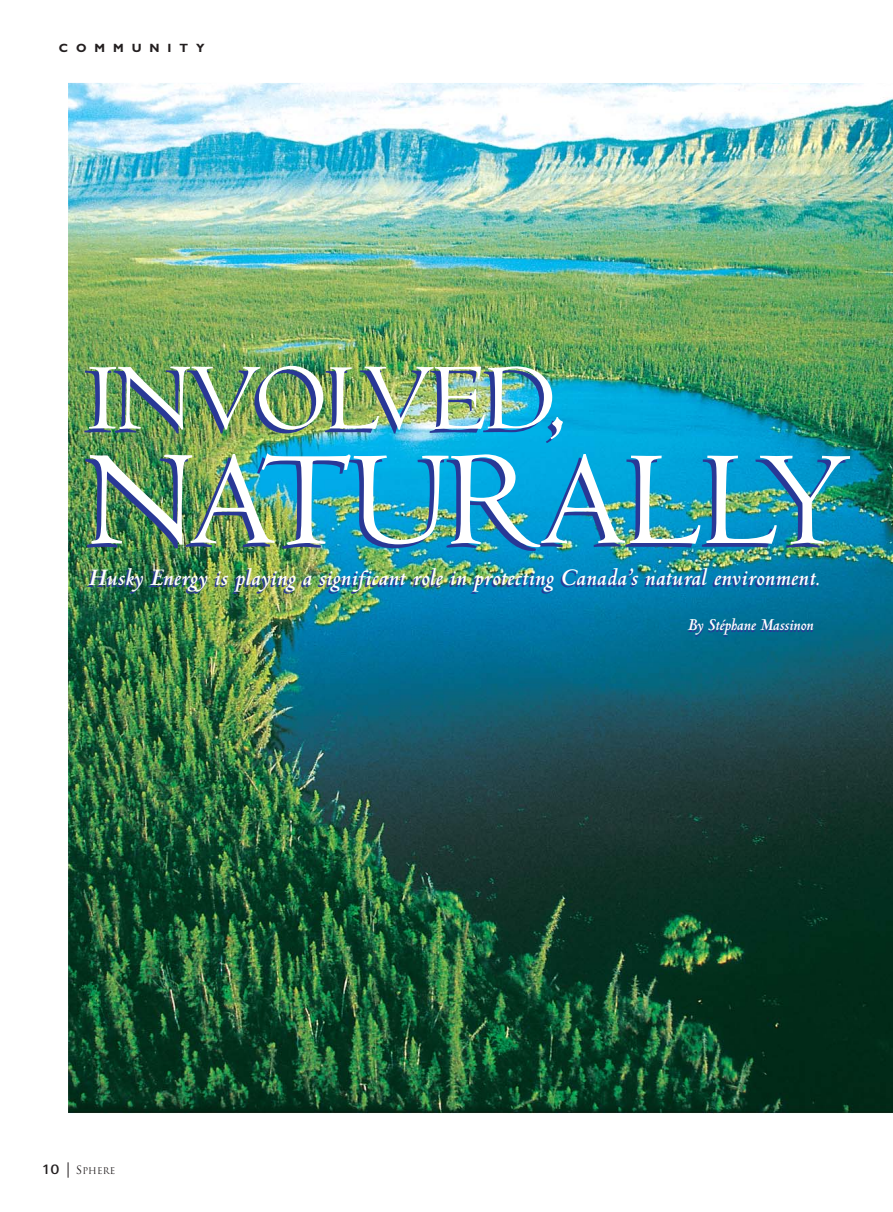
<style>
.page{position:relative;width:893px;height:1212px;background:#fff}
.page>*{position:absolute;margin:0;border:0;box-sizing:border-box;transform-origin:0 0}
.t1{font:139.2px "Centaur";letter-spacing:-.015em;color:#fff}
.t2{font:97.5px "Centaur";letter-spacing:-.015em;color:#fff}
.t3{font:italic 700 25.5px "Centaur";letter-spacing:.01em;color:#fff}
.t4{font:italic 700 18px "Centaur";letter-spacing:-.01em;color:#fff}
.t5{font:700 12px "Gill Sans";letter-spacing:.66em;color:#231f20}
.t6{font:9px "Trajan";letter-spacing:.025em;color:#231f20}
.s1{font-family:"Frutiger";font-size:13.5px}
.s2{font-size:11.25px}
</style>
<div class="page">
<img style="left:68px;top:83px;width:824px;height:1031px">
<svg style="left:68px;top:1162px;width:1px;height:16px"></svg>
<p class="t5" style="left:59px;top:44px;width:147px">COMMUNITY</p>
<h2 class="t2" style="left:88px;top:363px;width:480px">INVOLVED,</h2>
<h1 class="t1" style="left:88px;top:449px;width:765px">NATURALLY</h1>
<p class="t3" style="left:88px;top:568px;width:733px">Husky Energy is playing a significant role in protecting Canada’s natural environment.</p>
<p class="t4" style="left:687px;top:618px;width:128px">By Stéphane Massinon</p>
<p class="t6" style="left:42px;top:1165px;width:75px"><span class="s1">10</span> <span class="s2">S</span>PHERE</p>
</div>
